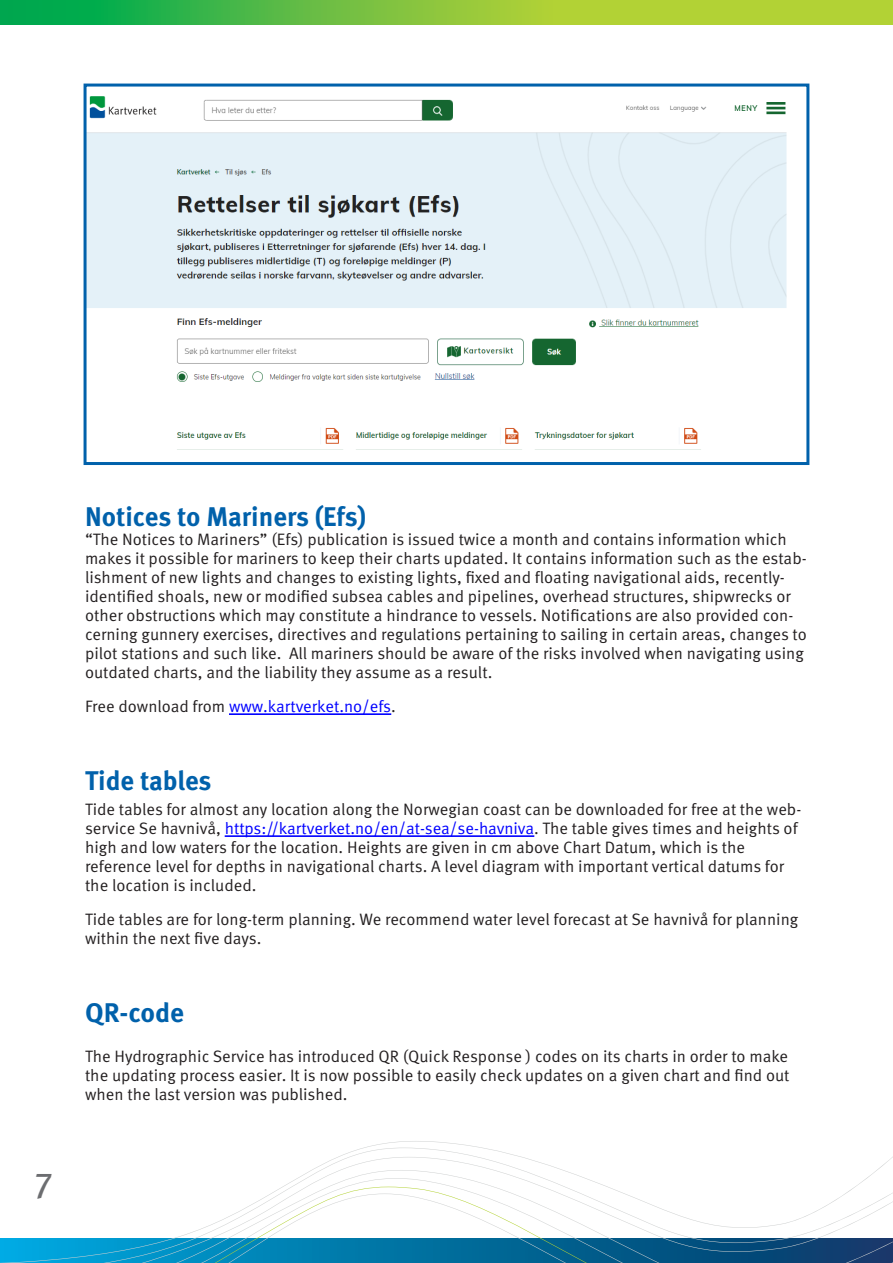
<style>
.page{position:relative;width:893px;height:1263px;background:#fff}
.page>*{position:absolute;margin:0;border:0;box-sizing:border-box;transform-origin:0 0}
.t1{font:36px "Meta OT";color:#6c6d70}
.t2{font:700 27px "Meta OT";color:#0161ab}
.t3{font:16.5px/19px "Meta OT Norm";color:#231f20}
.t4{font:16.5px "Meta OT Norm";color:#00f}
.s1{color:#231f20}
.s2{color:#00f}
</style>
<div class="page">
<svg style="left:272px;top:1141px;width:621px;height:52px"></svg>
<svg style="left:0;top:1193px;width:893px;height:70px"></svg>
<svg style="left:0;top:0;width:893px;height:25px;background:#77c33e"></svg>
<hr style="left:229px;top:713px;width:162px;height:2px;background:#00f">
<hr style="left:225px;top:835px;width:309px;height:2px;background:#00f">
<img style="left:88px;top:96px;width:699px;height:354px">
<div style="left:84px;top:84px;width:725px;height:381px;border:3px solid #0161ab"></div>
<h1 class="t1" style="left:35px;top:1158px;width:19px">7</h1>
<p class="t2" style="left:85px;top:500px;width:283px">Notices to Mariners (Efs)</p>
<p class="t3" style="left:85px;top:530px;width:723px">“The Notices to Mariners” (Efs) publication is issued twice a month and contains information which makes it possible for mariners to keep their charts updated. It contains information such as the estab&shy;lishment of new lights and changes to existing lights, fixed and floating navigational aids, recently&shy;identified shoals, new or modified subsea cables and pipelines, overhead structures, shipwrecks or other obstructions which may constitute a hindrance to vessels. Notifications are also provided con&shy;cerning gunnery exercises, directives and regulations pertaining to sailing in certain areas, changes to pilot stations and such like. All mariners should be aware of the risks involved when navigating using outdated charts, and the liability they assume as a result.</p>
<p class="t4" style="left:85px;top:696px;width:312px"><span class="s1">Free download from</span> www.kartverket.no/efs<span class="s1">.</span></p>
<p class="t2" style="left:85px;top:764px;width:128px">Tide tables</p>
<p class="t3" style="left:85px;top:800px;width:718px">Tide tables for almost any location along the Norwegian coast can be downloaded for free at the web&shy;service Se havnivå, <span class="s2">https://kartverket.no/en/at-sea/se-havniva</span>. The table gives times and heights of high and low waters for the location. Heights are given in cm above Chart Datum, which is the reference level for depths in navigational charts. A level diagram with important vertical datums for the location is included.</p>
<p class="t3" style="left:85px;top:910px;width:715px">Tide tables are for long-term planning. We recommend water level forecast at Se havnivå for planning within the next five days.</p>
<p class="t2" style="left:85px;top:995px;width:101px">QR-code</p>
<p class="t3" style="left:85px;top:1047px;width:706px;text-align:justify">The Hydrographic Service has introduced QR (Quick Response ) codes on its charts in order to make the updating process easier. It is now possible to easily check updates on a given chart and find out when the last version was published.</p>
</div>
